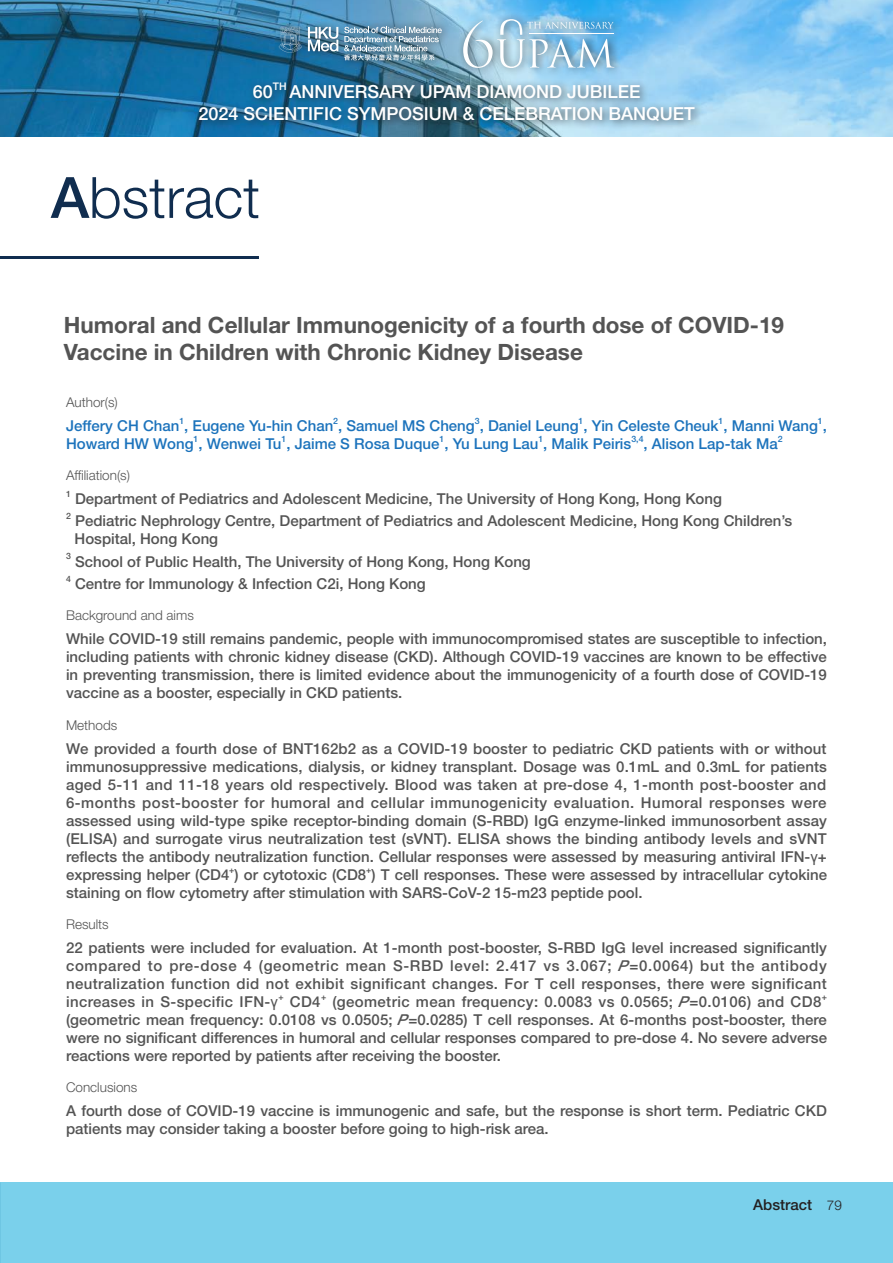
<style>
.page{position:relative;width:893px;height:1263px;background:#fff}
.page>*{position:absolute;margin:0;border:0;box-sizing:border-box;transform-origin:0 0}
.t1{font:300 57px "Helvetica Neue LT Std";color:#102d4f}
.t2{font:700 22.5px/27px "Helvetica Neue LT Std";color:#545454}
.t3{font:500 18px "Helvetica Neue LT Std";color:#fff}
.t4{font:500 15px/18px "Helvetica Neue LT Std";color:#545454;text-align:justify}
.t5{font:500 15px "Helvetica Neue LT Std";color:#1c73bc}
.t6{font:500 15px "Helvetica Neue LT Std";letter-spacing:.025em;color:#545454}
.t7{font:500 15px "Helvetica Neue LT Std";color:#231f20}
.t8{font:300 13.5px "Helvetica Neue LT Std";color:#545454}
.t9{font:300 13.5px "Helvetica Neue LT Std";color:#231f20}
.t10{font:500 10.5px "Helvetica Neue LT Std";color:#fff}
.t11{font:500 8.7px "Helvetica Neue LT Std";color:#1c73bc}
.t12{font:500 8.7px "Helvetica Neue LT Std";color:#545454}
.s1{font-weight:500}
.s2{font-family:"Arial";font-weight:400}
.s3{font-style:italic}
</style>
<div class="page">
<div style="left:0;top:1182px;width:893px;height:81px;background:#7ad0eb"></div>
<img style="left:0;top:0;width:893px;height:136px">
<div style="left:458px;top:11px;width:165px;height:65px;background:#231f20;opacity:.75"></div>
<svg style="left:463px;top:19px;width:151px;height:49px;background:#9fc7df"></svg>
<hr style="left:530px;top:33px;width:84px;height:1px;background:#fff">
<div style="left:274px;top:19px;width:177px;height:49px;background:#231f20;opacity:.75"></div>
<svg style="left:344px;top:27px;width:98px;height:33px;background:#83a3b6"></svg>
<svg style="left:279px;top:27px;width:23px;height:26px"></svg>
<svg style="left:308px;top:27px;width:30px;height:24px"></svg>
<div style="left:194px;top:76px;width:510px;height:54px;background:#231f20;opacity:.75"></div>
<hr style="left:0;top:256px;width:259px;height:3px;background:#102d4f">
<p class="t3" style="left:253px;top:81px;width:22px">60</p>
<p class="t10" style="left:273px;top:79px;width:15px">TH</p>
<p class="t3" style="left:290px;top:81px;width:353px">ANNIVERSARY UPAM DIAMOND JUBILEE</p>
<p class="t3" style="left:199px;top:103px;width:498px">2024 SCIENTIFIC SYMPOSIUM &amp; CELEBRATION BANQUET</p>
<p class="t1" style="left:51px;top:163px;width:211px"><span class="s1">A</span>bstract</p>
<p class="t2" style="left:64px;top:311px;width:722px">Humoral and Cellular Immunogenicity of a fourth dose of COVID-19<br>Vaccine in Children with Chronic Kidney Disease</p>
<p class="t8" style="left:66px;top:394px;width:53px">Author(s)</p>
<p class="t5" style="left:66px;top:417px;width:762px">Jeffery CH Chan , Eugene Yu-hin Chan , Samuel MS Cheng , Daniel Leung , Yin Celeste Cheuk , Manni Wang ,</p>
<p class="t11" style="left:179px;top:416px;width:6px">1</p>
<p class="t11" style="left:333px;top:416px;width:6px">2</p>
<p class="t11" style="left:475px;top:416px;width:6px">3</p>
<p class="t11" style="left:579px;top:416px;width:6px">1</p>
<p class="t11" style="left:719px;top:416px;width:6px">1</p>
<p class="t11" style="left:818px;top:416px;width:6px">1</p>
<p class="t5" style="left:66px;top:435px;width:567px">Howard HW Wong , Wenwei Tu , Jaime S Rosa Duque , Yu Lung Lau , Malik Peiris</p>
<p class="t11" style="left:194px;top:434px;width:6px">1</p>
<p class="t11" style="left:282px;top:434px;width:6px">1</p>
<p class="t11" style="left:439px;top:434px;width:6px">1</p>
<p class="t11" style="left:538px;top:434px;width:6px">1</p>
<p class="t11" style="left:631px;top:434px;width:14px">3,4</p>
<p class="t5" style="left:643px;top:435px;width:136px">, Alison Lap-tak Ma</p>
<p class="t11" style="left:778px;top:434px;width:6px">2</p>
<p class="t8" style="left:66px;top:467px;width:66px">Affiliation(s)</p>
<p class="t12" style="left:66px;top:488px;width:6px">1</p>
<p class="t4" style="left:75px;top:489px;width:648px">Department of Pediatrics and Adolescent Medicine, The University of Hong Kong, Hong Kong</p>
<p class="t12" style="left:66px;top:511px;width:6px">2</p>
<p class="t4" style="left:75px;top:512px;width:719px">Pediatric Nephrology Centre, Department of Pediatrics and Adolescent Medicine, Hong Kong Children’s</p>
<p class="t4" style="left:75px;top:530px;width:145px">Hospital, Hong Kong</p>
<p class="t12" style="left:66px;top:551px;width:6px">3</p>
<p class="t4" style="left:75px;top:552px;width:457px">School of Public Health, The University of Hong Kong, Hong Kong</p>
<p class="t12" style="left:66px;top:573px;width:6px">4</p>
<p class="t4" style="left:75px;top:574px;width:352px">Centre for Immunology &amp; Infection C2i, Hong Kong</p>
<p class="t8" style="left:66px;top:607px;width:129px">Background and aims</p>
<p class="t4" style="left:66px;top:629px;width:762px">While COVID-19 still remains pandemic, people with immunocompromised states are susceptible to infection, including patients with chronic kidney disease (CKD). Although COVID-19 vaccines are known to be effective in preventing transmission, there is limited evidence about the immunogenicity of a fourth dose of COVID-19 vaccine as a booster, especially in CKD patients.</p>
<p class="t8" style="left:66px;top:717px;width:53px">Methods</p>
<p class="t4" style="left:66px;top:740px;width:762px">We provided a fourth dose of BNT162b2 as a COVID-19 booster to pediatric CKD patients with or without immunosuppressive medications, dialysis, or kidney transplant. Dosage was 0.1mL and 0.3mL for patients aged 5-11 and 11-18 years old respectively. Blood was taken at pre-dose 4, 1-month post-booster and 6-months post-booster for humoral and cellular immunogenicity evaluation. Humoral responses were assessed using wild-type spike receptor-binding domain (S-RBD) IgG enzyme-linked immunosorbent assay (ELISA) and surrogate virus neutralization test (sVNT). ELISA shows the binding antibody levels and sVNT reflects the antibody neutralization function. Cellular responses were assessed by measuring antiviral IFN-<span class="s2">γ</span>+ expressing helper (CD4 ) or cytotoxic (CD8 ) T cell responses. These were assessed by intracellular cytokine</p>
<p class="t12" style="left:229px;top:865px;width:7px">+</p>
<p class="t12" style="left:366px;top:865px;width:7px">+</p>
<p class="t4" style="left:66px;top:884px;width:578px">staining on flow cytometry after stimulation with SARS-CoV-2 15-m23 peptide pool.</p>
<p class="t8" style="left:66px;top:916px;width:44px">Results</p>
<p class="t4" style="left:66px;top:938px;width:762px">22 patients were included for evaluation. At 1-month post-booster, S-RBD IgG level increased significantly compared to pre-dose 4 (geometric mean S-RBD level: 2.417 vs 3.067; <span class="s3">P</span>=0.0064) but the antibody neutralization function did not exhibit significant changes. For T cell responses, there were significant increases in S-specific IFN-<span class="s2">γ</span></p>
<p class="t12" style="left:278px;top:991px;width:7px">+</p>
<p class="t4" style="left:290px;top:992px;width:32px">CD4</p>
<p class="t12" style="left:321px;top:991px;width:7px">+</p>
<p class="t6" style="left:332px;top:993px;width:490px">(geometric mean frequency: 0.0083 vs 0.0565; <span class="s3">P</span>=0.0106) and CD8</p>
<p class="t12" style="left:822px;top:991px;width:7px">+</p>
<p class="t4" style="left:66px;top:1010px;width:762px">(geometric mean frequency: 0.0108 vs 0.0505; <span class="s3">P</span>=0.0285) T cell responses. At 6-months post-booster, there were no significant differences in humoral and cellular responses compared to pre-dose 4. No severe adverse reactions were reported by patients after receiving the booster.</p>
<p class="t8" style="left:66px;top:1079px;width:73px">Conclusions</p>
<p class="t4" style="left:66px;top:1101px;width:762px">A fourth dose of COVID-19 vaccine is immunogenic and safe, but the response is short term. Pediatric CKD patients may consider taking a booster before going to high-risk area.</p>
<p class="t7" style="left:753px;top:1195px;width:60px">Abstract</p>
<p class="t9" style="left:827px;top:1197px;width:17px">79</p>
</div>
